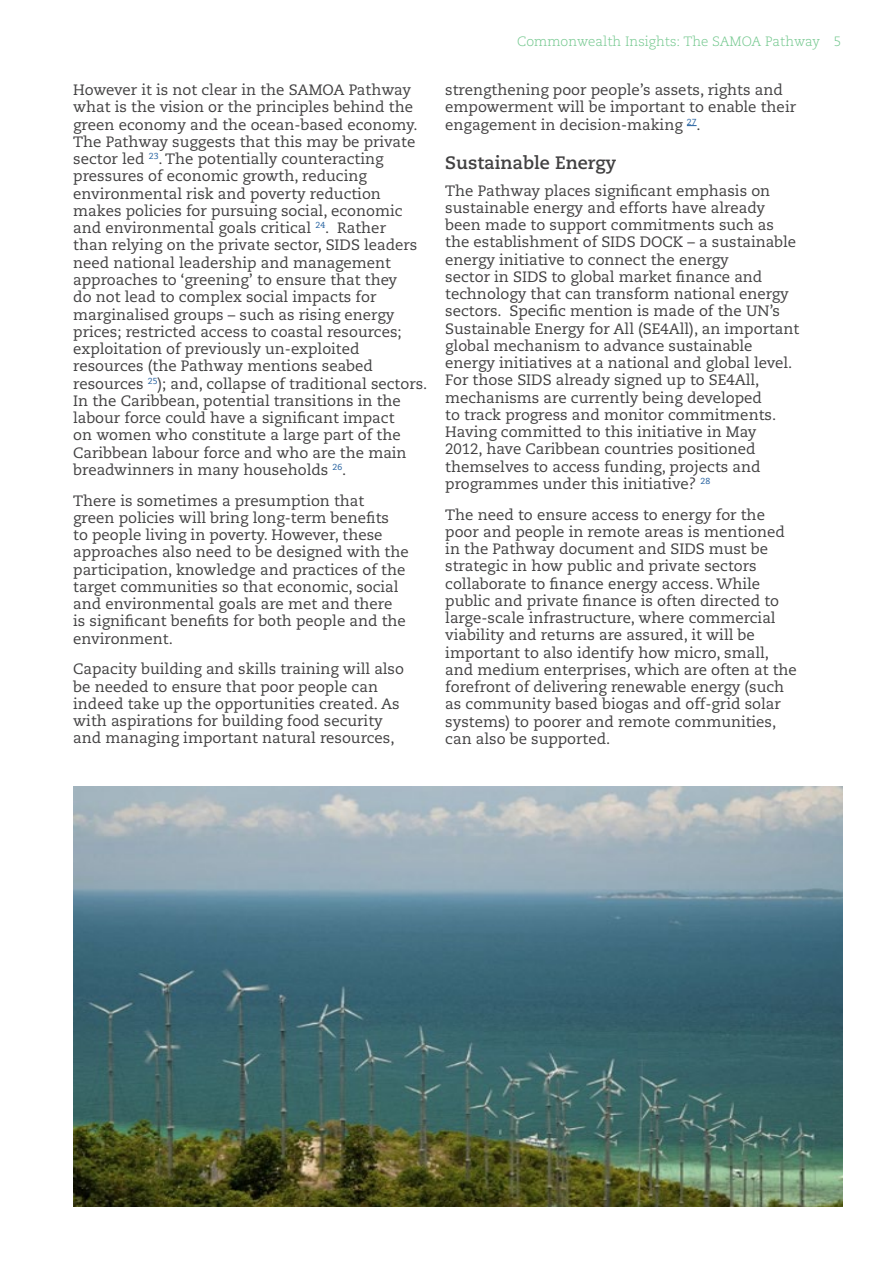
<style>
.page{position:relative;width:893px;height:1263px;background:#fff}
.page>*{position:absolute;margin:0;border:0;box-sizing:border-box;transform-origin:0 0}
.t1{font:700 18px "Caecilia LT Std";color:#414041}
.t2{font:15px/17.2px "Caecilia LT Std";color:#414041}
.t3{font:300 13.5px "Caecilia LT Std";color:#72c78d}
</style>
<div class="page">
<img style="left:73px;top:786px;width:769px;height:421px">
<p class="t2" style="left:73px;top:82px;width:356px">However it is not clear in the SAMOA Pathway what is the vision or the principles behind the green economy and the ocean-based economy.<br>The Pathway suggests that this may be private sector led <sup>23</sup>. The potentially counteracting pressures of economic growth, reducing environmental risk and poverty reduction makes policies for pursuing social, economic and environmental goals critical <sup>24</sup>. Rather<br>than relying on the private sector, SIDS leaders need national leadership and management approaches to ‘greening’ to ensure that they<br>do not lead to complex social impacts for marginalised groups – such as rising energy prices; restricted access to coastal resources; exploitation of previously un-exploited resources (the Pathway mentions seabed resources <sup>25</sup>); and, collapse of traditional sectors.<br>In the Caribbean, potential transitions in the labour force could have a significant impact<br>on women who constitute a large part of the Caribbean labour force and who are the main breadwinners in many households <sup>26</sup>.</p>
<p class="t2" style="left:73px;top:492px;width:337px">There is sometimes a presumption that green policies will bring long-term benefits<br>to people living in poverty. However, these approaches also need to be designed with the participation, knowledge and practices of the target communities so that economic, social and environmental goals are met and there<br>is significant benefits for both people and the environment.</p>
<p class="t2" style="left:73px;top:661px;width:332px">Capacity building and skills training will also be needed to ensure that poor people can indeed take up the opportunities created. As with aspirations for building food security and managing important natural resources,</p>
<p class="t3" style="left:517px;top:33px;width:325px">Commonwealth Insights: The SAMOA Pathway 5</p>
<p class="t2" style="left:445px;top:82px;width:352px">strengthening poor people’s assets, rights and empowerment will be important to enable their engagement in decision-making <sup>27</sup>.</p>
<p class="t1" style="left:445px;top:152px;width:173px">Sustainable Energy</p>
<p class="t2" style="left:445px;top:182px;width:356px">The Pathway places significant emphasis on sustainable energy and efforts have already been made to support commitments such as the establishment of SIDS DOCK – a sustainable energy initiative to connect the energy<br>sector in SIDS to global market finance and technology that can transform national energy sectors. Specific mention is made of the UN’s Sustainable Energy for All (SE4All), an important global mechanism to advance sustainable energy initiatives at a national and global level.<br>For those SIDS already signed up to SE4All, mechanisms are currently being developed<br>to track progress and monitor commitments.<br>Having committed to this initiative in May<br>2012, have Caribbean countries positioned themselves to access funding, projects and programmes under this initiative? <sup>28</sup></p>
<p class="t2" style="left:445px;top:506px;width:353px">The need to ensure access to energy for the poor and people in remote areas is mentioned in the Pathway document and SIDS must be strategic in how public and private sectors collaborate to finance energy access. While public and private finance is often directed to large-scale infrastructure, where commercial viability and returns are assured, it will be important to also identify how micro, small, and medium enterprises, which are often at the forefront of delivering renewable energy (such as community based biogas and off-grid solar systems) to poorer and remote communities, can also be supported.</p>
</div>
